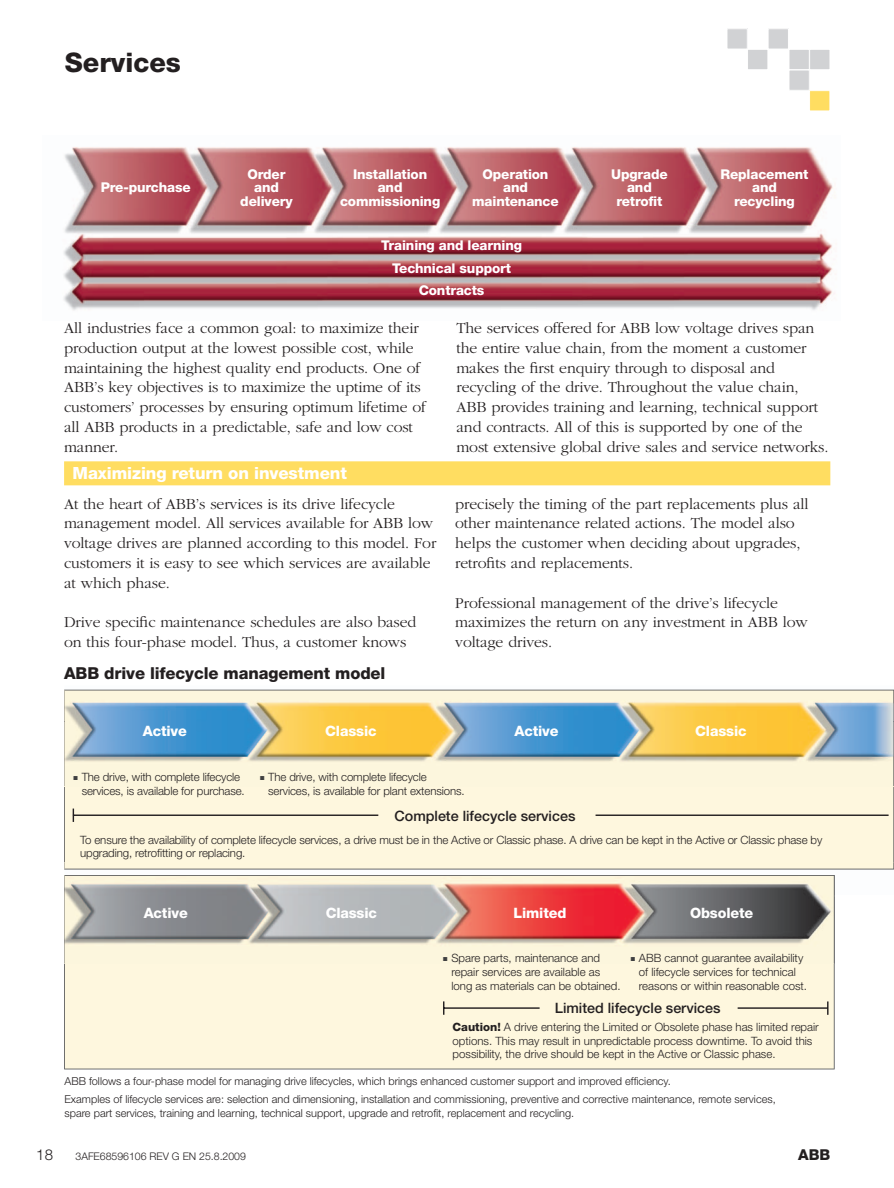
<style>
.page{position:relative;width:894px;height:1188px;background:#fff}
.page>*{position:absolute;margin:0;border:0;box-sizing:border-box;transform-origin:0 0}
.t1{font:800 27px "Helvetica Neue";color:#231f20}
.t2{font:800 16.8px "Helvetica Neue";letter-spacing:-.005em;color:#fff}
.t3{font:800 16.5px "Helvetica Neue";letter-spacing:-.005em;color:#231f20}
.t4{font:300 15.75px/19.8px "Garamond";letter-spacing:-.005em;color:#231f20}
.t5{font:800 15px "Helvetica Neue";color:#231f20}
.t6{font:300 15px "Helvetica Neue";color:#231f20}
.t7{font:800 14.25px "Helvetica Neue";letter-spacing:-.01em;color:#fff}
.t8{font:500 14.25px "Helvetica Neue";color:#231f20}
.t9{font:800 13.5px/13.5px "Helvetica Neue";letter-spacing:-.01em;color:#fff;text-align:center}
.t10{font:300 11.4px/13.6px "Helvetica Neue";color:#231f20}
.t11{font:300 10.95px/18px "Helvetica Neue";color:#231f20}
.t12{font:300 10.5px "Helvetica Neue";color:#231f20}
.s1{color:#3f3f40}
.s2{font-weight:800}
</style>
<div class="page">
<div style="left:726px;top:29px;width:21px;height:20px;background:#d1d2d4"></div>
<div style="left:726px;top:28px;width:21px;height:21px;border:1px solid #fff"></div>
<div style="left:747px;top:49px;width:20px;height:21px;background:#d1d2d4"></div>
<div style="left:746px;top:49px;width:21px;height:21px;border:1px solid #fff"></div>
<div style="left:767px;top:29px;width:21px;height:20px;background:#d1d2d4"></div>
<div style="left:767px;top:28px;width:21px;height:21px;border:1px solid #fff"></div>
<div style="left:788px;top:49px;width:20px;height:21px;background:#d1d2d4"></div>
<div style="left:788px;top:49px;width:21px;height:21px;border:1px solid #fff"></div>
<div style="left:809px;top:49px;width:20px;height:21px;background:#d1d2d4"></div>
<div style="left:808px;top:49px;width:21px;height:21px;border:1px solid #fff"></div>
<div style="left:788px;top:70px;width:20px;height:20px;background:#d1d2d4"></div>
<div style="left:788px;top:70px;width:21px;height:21px;border:1px solid #fff"></div>
<div style="left:809px;top:91px;width:20px;height:20px;background:#ffdd61"></div>
<div style="left:808px;top:90px;width:21px;height:21px;border:1px solid #fff"></div>
<img style="left:63px;top:147px;width:772px;height:164px">
<div style="left:64px;top:786px;width:829px;height:76px;background:#fef7de"></div>
<div style="left:64px;top:963px;width:770px;height:106px;background:#fef7de"></div>
<img style="left:66px;top:722px;width:826px;height:64px">
<img style="left:64px;top:689px;width:829px;height:33px">
<img style="left:64px;top:721px;width:2px;height:65px">
<img style="left:892px;top:721px;width:1px;height:65px">
<img style="left:834px;top:895px;width:1px;height:68px">
<img style="left:64px;top:875px;width:770px;height:88px">
<hr style="left:73px;top:814px;width:305px;height:2px;background:#231f20">
<svg style="left:73px;top:808px;width:1px;height:14px"></svg>
<hr style="left:595px;top:814px;width:293px;height:2px;background:#231f20">
<svg style="left:443px;top:1001px;width:1px;height:13px"></svg>
<hr style="left:443px;top:1007px;width:96px;height:1px;background:#231f20">
<hr style="left:737px;top:1007px;width:90px;height:1px;background:#231f20">
<svg style="left:826px;top:1001px;width:2px;height:13px"></svg>
<div style="left:64px;top:461px;width:765px;height:24px;background:#ffdd61"></div>
<h1 class="t1" style="left:65px;top:53px;width:118px">Services</h1>
<p class="t9" style="left:101px;top:181px;width:91px">Pre-purchase</p>
<p class="t9" style="left:240px;top:168px;width:54px">Order and delivery</p>
<p class="t9" style="left:340px;top:168px;width:102px">Installation and commissioning</p>
<p class="t9" style="left:472px;top:168px;width:88px">Operation and maintenance</p>
<p class="t9" style="left:611px;top:168px;width:58px">Upgrade and retrofit</p>
<p class="t9" style="left:720px;top:168px;width:89px">Replacement and recycling</p>
<p class="t9" style="left:381px;top:235px;width:142px;line-height:22.5px">Training and learning<br>Technical support<br>Contracts</p>
<p class="t4" style="left:64px;top:319px;width:363px">All industries face a common goal: to maximize their production output at the lowest possible cost, while maintaining the highest quality end products. One of ABB’s key objectives is to maximize the uptime of its customers’ processes by ensuring optimum lifetime of all ABB products in a predictable, safe and low cost manner.</p>
<p class="t4" style="left:456px;top:319px;width:373px">The services offered for ABB low voltage drives span the entire value chain, from the moment a customer makes the first enquiry through to disposal and recycling of the drive. Throughout the value chain, ABB provides training and learning, technical support and contracts. All of this is supported by one of the most extensive global drive sales and service networks.</p>
<p class="t2" style="left:73px;top:467px;width:276px">Maximizing return on investment</p>
<p class="t4" style="left:64px;top:495px;width:373px">At the heart of ABB’s services is its drive lifecycle management model. All services available for ABB low voltage drives are planned according to this model. For customers it is easy to see which services are available at which phase.</p>
<p class="t4" style="left:64px;top:613px;width:353px">Drive specific maintenance schedules are also based on this four-phase model. Thus, a customer knows</p>
<p class="t3" style="left:64px;top:667px;width:323px">ABB drive lifecycle management model</p>
<p class="t7" style="left:143px;top:725px;width:46px">Active</p>
<p class="t7" style="left:325px;top:725px;width:53px">Classic</p>
<p class="t4" style="left:455px;top:495px;width:355px">precisely the timing of the part replacements plus all other maintenance related actions. The model also helps the customer when deciding about upgrades, retrofits and replacements.</p>
<p class="t4" style="left:455px;top:594px;width:354px">Professional management of the drive’s lifecycle maximizes the return on any investment in ABB low voltage drives.</p>
<p class="t7" style="left:514px;top:725px;width:46px">Active</p>
<p class="t7" style="left:695px;top:725px;width:53px">Classic</p>
<p class="t10" style="left:82px;top:771px;width:164px;text-indent:-8px"><span class="s1">■</span> The drive, with complete lifecycle services, is available for purchase.</p>
<p class="t10" style="left:268px;top:771px;width:198px;text-indent:-8px"><span class="s1">■</span> The drive, with complete lifecycle services, is available for plant extensions.</p>
<p class="t8" style="left:394px;top:811px;width:182px">Complete lifecycle services</p>
<p class="t10" style="left:80px;top:833px;width:743px">To ensure the availability of complete lifecycle services, a drive must be in the Active or Classic phase. A drive can be kept in the Active or Classic phase by upgrading, retrofitting or replacing.</p>
<p class="t7" style="left:144px;top:908px;width:46px">Active</p>
<p class="t7" style="left:325px;top:908px;width:53px">Classic</p>
<p class="t7" style="left:513px;top:908px;width:54px">Limited</p>
<p class="t7" style="left:689px;top:908px;width:65px">Obsolete</p>
<p class="t10" style="left:451px;top:952px;width:171px;text-indent:-8px"><span class="s1">■</span> Spare parts, maintenance and repair services are available as long as materials can be obtained.</p>
<p class="t10" style="left:638px;top:952px;width:170px;text-indent:-8px"><span class="s1">■</span> ABB cannot guarantee availability of lifecycle services for technical reasons or within reasonable cost.</p>
<p class="t8" style="left:554px;top:1003px;width:167px">Limited lifecycle services</p>
<p class="t10" style="left:452px;top:1021px;width:367px"><span class="s2">Caution!</span> A drive entering the Limited or Obsolete phase has limited repair options. This may result in unpredictable process downtime. To avoid this possibility, the drive should be kept in the Active or Classic phase.</p>
<p class="t11" style="left:64px;top:1073px;width:712px">ABB follows a four-phase model for managing drive lifecycles, which brings enhanced customer support and improved efficiency.<br>Examples of lifecycle services are: selection and dimensioning, installation and commissioning, preventive and corrective maintenance, remote services,</p>
<p class="t11" style="left:64px;top:1104px;width:511px">spare part services, training and learning, technical support, upgrade and retrofit, replacement and recycling.</p>
<p class="t6" style="left:36px;top:1149px;width:18px">18</p>
<p class="t12" style="left:75px;top:1152px;width:172px">3AFE68596106 REV G EN 25.8.2009</p>
<p class="t5" style="left:797px;top:1149px;width:34px">ABB</p>
</div>
